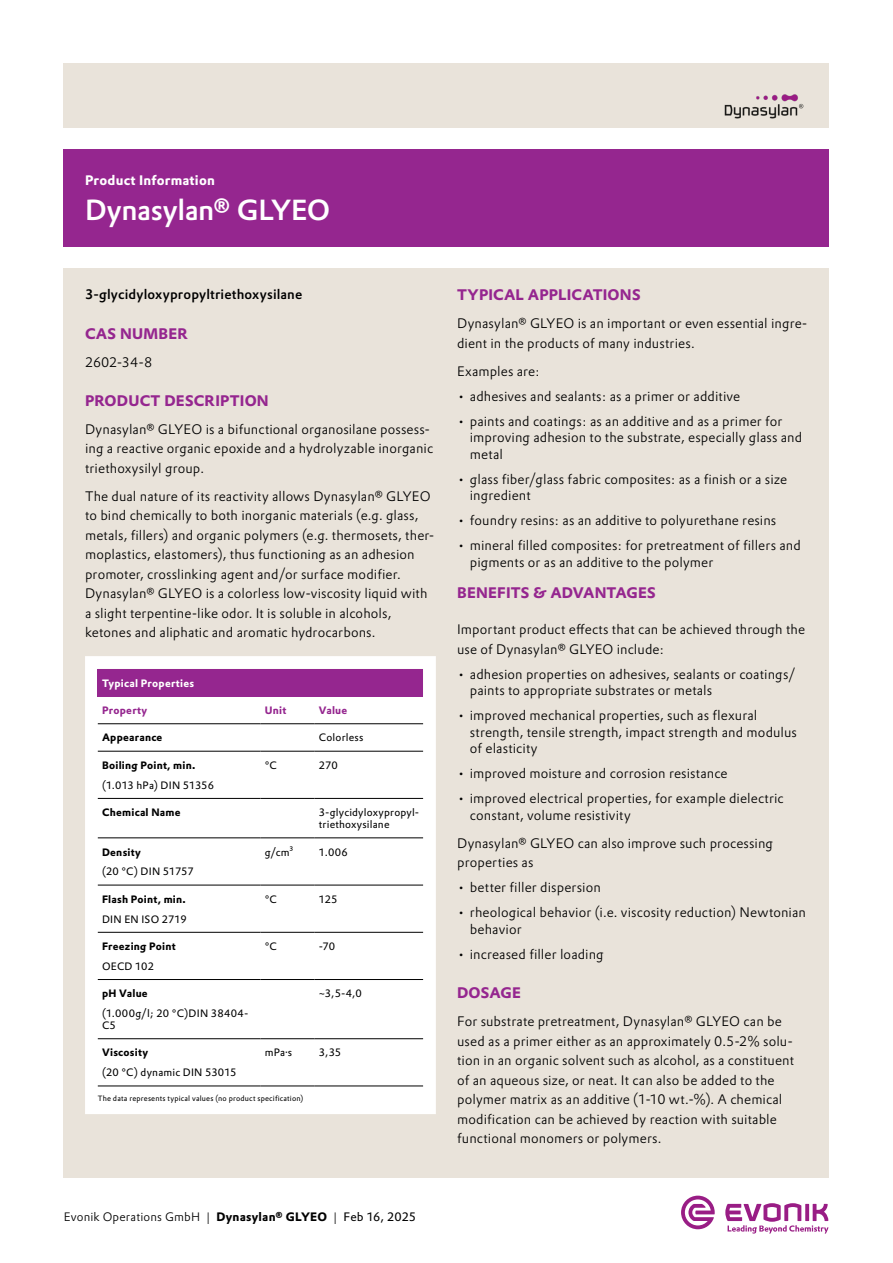
<style>
.page{position:relative;width:893px;height:1263px;background:#fff}
.page>*{position:absolute;margin:0;border:0;box-sizing:border-box;transform-origin:0 0}
.t1{font:500 28.5px "Evonik Prokyon";letter-spacing:-.015em;color:#fff}
.t2{font:700 15px "Evonik Prokyon";letter-spacing:.01em;color:#95268f}
.t3{font:300 13.5px/19.5px "Evonik Prokyon";letter-spacing:.01em;color:#000}
.t4{font:500 13.5px "Evonik Prokyon";letter-spacing:.01em;color:#000}
.t5{font:700 13.5px "Evonik Prokyon";letter-spacing:.015em;color:#fff}
.t6{font:300 12px "Evonik Prokyon";letter-spacing:.015em;color:#000}
.t7{font:10.5px/12px "Evonik Prokyon";letter-spacing:.015em;color:#000}
.t8{font:700 10.5px "Evonik Prokyon";letter-spacing:.02em;color:#000}
.t9{font:700 10.5px "Evonik Prokyon";letter-spacing:.02em;color:#fff}
.t10{font:700 10.5px "Evonik Prokyon";letter-spacing:.02em;color:#95268f}
.t11{font:7.5px "Evonik Prokyon";letter-spacing:.025em;color:#000}
.s1{font-weight:700}
.s2{font-weight:400}
</style>
<div class="page">
<div style="left:64px;top:64px;width:765px;height:1114px;background:#e9e3da"></div>
<svg style="left:725px;top:1203px;width:103px;height:30px"></svg>
<svg style="left:681px;top:1195px;width:34px;height:34px"></svg>
<div style="left:85px;top:656px;width:351px;height:458px;background:#fff"></div>
<div style="left:98px;top:669px;width:325px;height:27px;background:#95268f"></div>
<hr style="left:98px;top:723px;width:162px;height:1px;background:#000">
<hr style="left:260px;top:723px;width:55px;height:1px;background:#000">
<hr style="left:315px;top:723px;width:108px;height:1px;background:#000">
<hr style="left:98px;top:751px;width:162px;height:1px;background:#000">
<hr style="left:260px;top:751px;width:55px;height:1px;background:#000">
<hr style="left:315px;top:751px;width:108px;height:1px;background:#000">
<hr style="left:98px;top:798px;width:162px;height:1px;background:#000">
<hr style="left:260px;top:798px;width:55px;height:1px;background:#000">
<hr style="left:315px;top:798px;width:108px;height:1px;background:#000">
<hr style="left:98px;top:837px;width:162px;height:1px;background:#000">
<hr style="left:260px;top:837px;width:55px;height:1px;background:#000">
<hr style="left:315px;top:837px;width:108px;height:1px;background:#000">
<hr style="left:98px;top:885px;width:162px;height:1px;background:#000">
<hr style="left:260px;top:885px;width:55px;height:1px;background:#000">
<hr style="left:315px;top:885px;width:108px;height:1px;background:#000">
<hr style="left:98px;top:932px;width:162px;height:1px;background:#000">
<hr style="left:260px;top:932px;width:55px;height:1px;background:#000">
<hr style="left:315px;top:932px;width:108px;height:1px;background:#000">
<hr style="left:98px;top:979px;width:162px;height:1px;background:#000">
<hr style="left:260px;top:979px;width:55px;height:1px;background:#000">
<hr style="left:315px;top:979px;width:108px;height:1px;background:#000">
<hr style="left:98px;top:1038px;width:162px;height:1px;background:#000">
<hr style="left:260px;top:1038px;width:55px;height:1px;background:#000">
<hr style="left:315px;top:1038px;width:108px;height:1px;background:#000">
<hr style="left:98px;top:1086px;width:162px;height:1px;background:#000">
<hr style="left:260px;top:1086px;width:55px;height:1px;background:#000">
<hr style="left:315px;top:1086px;width:108px;height:1px;background:#000">
<div style="left:64px;top:128px;width:765px;height:140px;background:#fff"></div>
<div style="left:64px;top:149px;width:765px;height:98px;background:#95268f"></div>
<img style="left:724px;top:94px;width:80px;height:25px">
<p class="t5" style="left:85px;top:170px;width:131px">Product Information</p>
<h1 class="t1" style="left:85px;top:187px;width:247px">Dynasylan® GLYEO</h1>
<p class="t4" style="left:85px;top:284px;width:219px">3-glycidyloxypropyltriethoxysilane</p>
<p class="t2" style="left:85px;top:321px;width:105px">CAS NUMBER</p>
<p class="t3" style="left:85px;top:351px;width:69px">2602-34-8</p>
<p class="t2" style="left:85px;top:388px;width:185px">PRODUCT DESCRIPTION</p>
<p class="t3" style="left:85px;top:418px;width:350px">Dynasylan® GLYEO is a bifunctional organosilane possess&shy;ing a reactive organic epoxide and a hydrolyzable inorganic triethoxysilyl group.</p>
<p class="t3" style="left:85px;top:485px;width:351px">The dual nature of its reactivity allows Dynasylan® GLYEO to bind chemically to both inorganic materials (e.g. glass, metals, fillers) and organic polymers (e.g. thermosets, ther&shy;moplastics, elastomers), thus functioning as an adhesion promoter, crosslinking agent and/or surface modifier.<br>Dynasylan® GLYEO is a colorless low-viscosity liquid with a slight terpentine-like odor. It is soluble in alcohols, ketones and aliphatic and aromatic hydrocarbons.</p>
<p class="t9" style="left:102px;top:674px;width:94px">Typical Properties</p>
<p class="t10" style="left:102px;top:702px;width:47px">Property</p>
<p class="t10" style="left:265px;top:702px;width:23px">Unit</p>
<p class="t10" style="left:319px;top:702px;width:30px">Value</p>
<p class="t8" style="left:102px;top:729px;width:62px">Appearance</p>
<p class="t7" style="left:319px;top:731px;width:46px">Colorless</p>
<p class="t8" style="left:102px;top:757px;width:95px">Boiling Point, min.</p>
<p class="t7" style="left:265px;top:758px;width:14px">°C</p>
<p class="t7" style="left:319px;top:758px;width:20px">270</p>
<p class="t7" style="left:102px;top:778px;width:113px">(1.013 hPa) DIN 51356</p>
<p class="t8" style="left:102px;top:804px;width:80px">Chemical Name</p>
<p class="t7" style="left:319px;top:806px;width:102px">3-glycidyloxypropyl&shy;triethoxysilane</p>
<p class="t8" style="left:102px;top:843px;width:40px">Density</p>
<p class="t7" style="left:265px;top:845px;width:30px">g/cm³</p>
<p class="t7" style="left:319px;top:845px;width:30px">1.006</p>
<p class="t7" style="left:102px;top:865px;width:93px">(20 °C) DIN 51757</p>
<p class="t8" style="left:102px;top:890px;width:85px">Flash Point, min.</p>
<p class="t7" style="left:265px;top:892px;width:14px">°C</p>
<p class="t7" style="left:319px;top:892px;width:20px">125</p>
<p class="t7" style="left:102px;top:912px;width:86px">DIN EN ISO 2719</p>
<p class="t8" style="left:102px;top:938px;width:75px">Freezing Point</p>
<p class="t7" style="left:265px;top:939px;width:14px">°C</p>
<p class="t7" style="left:319px;top:939px;width:18px">-70</p>
<p class="t7" style="left:102px;top:959px;width:53px">OECD 102</p>
<p class="t8" style="left:102px;top:985px;width:47px">pH Value</p>
<p class="t7" style="left:319px;top:987px;width:44px">~3,5-4,0</p>
<p class="t7" style="left:102px;top:1006px;width:148px">(1.000g/l; 20 °C)DIN 38404-<br>C5</p>
<p class="t8" style="left:102px;top:1044px;width:48px">Viscosity</p>
<p class="t7" style="left:265px;top:1046px;width:29px">mPa·s</p>
<p class="t7" style="left:319px;top:1046px;width:24px">3,35</p>
<p class="t7" style="left:102px;top:1066px;width:136px">(20 °C) dynamic DIN 53015</p>
<p class="t11" style="left:98px;top:1093px;width:207px">The data represents typical values (no product specification)</p>
<p class="t2" style="left:457px;top:283px;width:185px">TYPICAL APPLICATIONS</p>
<p class="t3" style="left:457px;top:313px;width:352px">Dynasylan® GLYEO is an important or even essential ingre&shy;dient in the products of many industries.</p>
<p class="t3" style="left:457px;top:361px;width:84px">Examples are:</p>
<p class="t3" style="left:457px;top:386px;width:285px">• adhesives and sealants: as a primer or additive</p>
<p class="t3" style="left:470px;top:412px;width:334px;line-height:16.5px;text-indent:-13px">• paints and coatings: as an additive and as a primer for improving adhesion to the substrate, especially glass and metal</p>
<p class="t3" style="left:470px;top:470px;width:319px;line-height:16.5px;text-indent:-13px">• glass fiber/glass fabric composites: as a finish or a size ingredient</p>
<p class="t3" style="left:457px;top:510px;width:321px">• foundry resins: as an additive to polyurethane resins</p>
<p class="t3" style="left:470px;top:537px;width:333px;line-height:16.5px;text-indent:-13px">• mineral filled composites: for pretreatment of fillers and pigments or as an additive to the polymer</p>
<p class="t2" style="left:457px;top:580px;width:200px">BENEFITS &amp; ADVANTAGES</p>
<p class="t3" style="left:457px;top:619px;width:349px">Important product effects that can be achieved through the use of Dynasylan® GLYEO include:</p>
<p class="t3" style="left:470px;top:665px;width:328px;line-height:16.5px;text-indent:-13px">• adhesion properties on adhesives, sealants or coatings/ paints to appropriate substrates or metals</p>
<p class="t3" style="left:470px;top:706px;width:329px;line-height:16.5px;text-indent:-13px">• improved mechanical properties, such as flexural strength, tensile strength, impact strength and modulus of elasticity</p>
<p class="t3" style="left:457px;top:763px;width:272px">• improved moisture and corrosion resistance</p>
<p class="t3" style="left:470px;top:789px;width:315px;line-height:16.5px;text-indent:-13px">• improved electrical properties, for example dielectric constant, volume resistivity</p>
<p class="t3" style="left:457px;top:832px;width:317px">Dynasylan® GLYEO can also improve such processing properties as</p>
<p class="t3" style="left:457px;top:877px;width:145px">• better filler dispersion</p>
<p class="t3" style="left:470px;top:903px;width:337px;line-height:16.5px;text-indent:-13px">• rheological behavior (i.e. viscosity reduction) Newtonian behavior</p>
<p class="t3" style="left:457px;top:943px;width:148px">• increased filler loading</p>
<p class="t2" style="left:457px;top:980px;width:65px">DOSAGE</p>
<p class="t3" style="left:457px;top:1011px;width:339px">For substrate pretreatment, Dynasylan® GLYEO can be used as a primer either as an approximately 0.5-2% solu&shy;tion in an organic solvent such as alcohol, as a constituent of an aqueous size, or neat. It can also be added to the polymer matrix as an additive (1-10 wt.-%). A chemical modification can be achieved by reaction with suitable functional monomers or polymers.</p>
<p class="t6" style="left:64px;top:1207px;width:354px">Evonik Operations GmbH | <span class="s1">Dynasylan® GLYEO</span> | <span class="s2">Feb 16, 2025</span></p>
</div>
